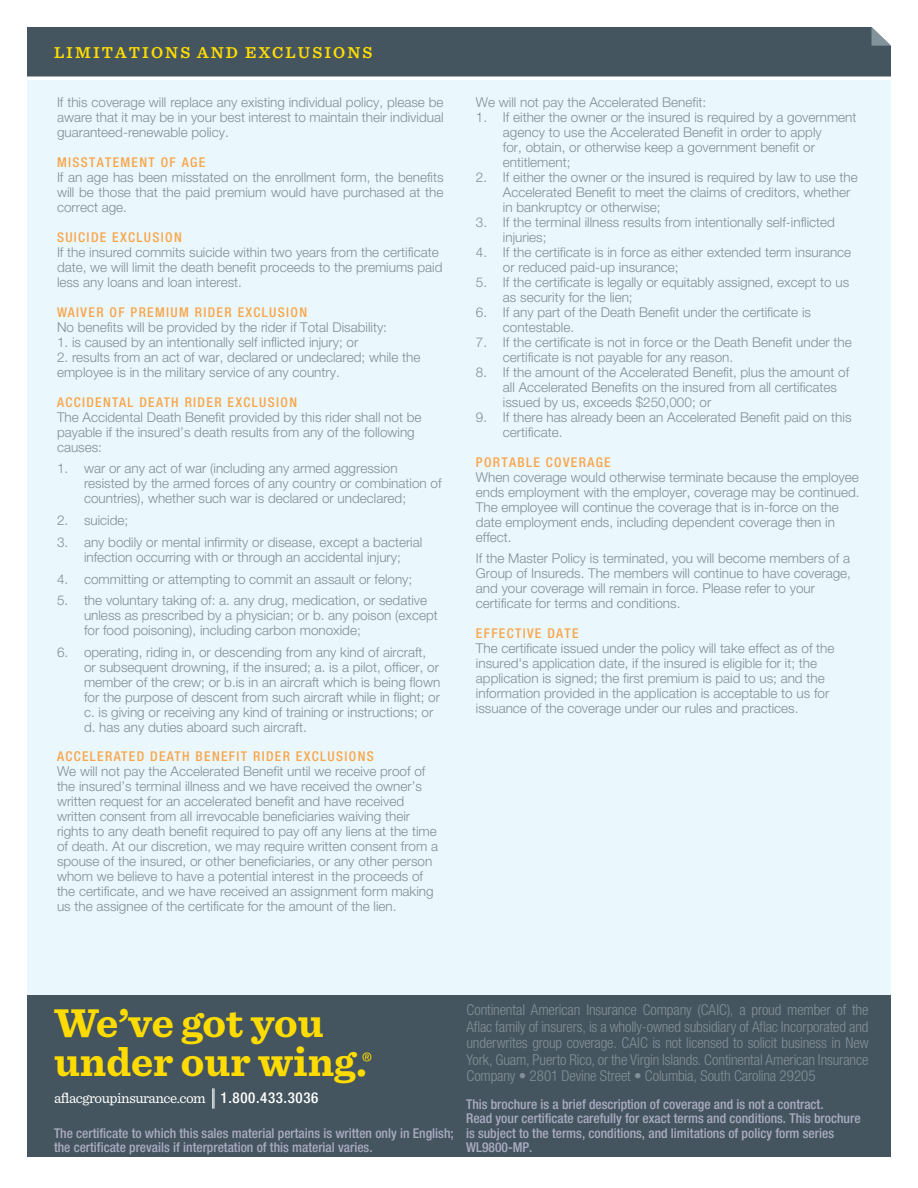
<style>
.page{position:relative;width:918px;height:1188px;background:#fff}
.page>*{position:absolute;margin:0;border:0;box-sizing:border-box;transform-origin:0 0}
.t1{font:700 42px/39px "Sentinel";color:#ffdc01}
.Helvetica_Light_body{font:600 16.5px "Sentinel";letter-spacing:.125em;color:#ffdc01}
.Helvetica_Light_body-2{font:300 condensed 15px/16.5px "Helvetica Neue LTCE";letter-spacing:-.01em;color:#828f96;text-align:justify}
.t2{font:15px "Sentinel";letter-spacing:-.03em;color:#fff}
.Helvetica_Light_body-3{font:300 13.5px/15px "Helvetica Neue CELT";color:#828f96}
.Helvetical_Bullets{font:300 13.5px/15px "Helvetica Neue CELT";color:#828f96}
.Helvetica_Light_body-4{font:500 condensed 13.5px/14.2px "Helvetica Neue LTCE";color:#aaacc0}
.Helvetical_Bullets-2{font:500 condensed 13.5px "Helvetica Neue LTCE";letter-spacing:.1em;color:#f9a64a}
.Helvetica_Light_body-5{font:500 condensed 13.5px "Helvetica Neue LTCE";letter-spacing:.1em;color:#f9a64a}
.s1{font-family:"Helvetica Neue CELT";font-weight:500;font-size:24px}
.s2{font-family:"Helvetica Neue LTCE";font-weight:500;font-stretch:condensed}
</style>
<div class="page">
<div style="left:27px;top:80px;width:864px;height:921px;background:#eaf7fd"></div>
<div style="left:27px;top:27px;width:864px;height:49px;background:#45555f"></div>
<div style="left:27px;top:995px;width:864px;height:161px;background:#45555f"></div>
<svg style="left:212px;top:1088px;width:3px;height:21px"></svg>
<p class="Helvetica_Light_body" style="left:54px;top:40px;width:320px">LIMITATIONS AND EXCLUSIONS</p>
<p class="Helvetica_Light_body-3" style="left:57px;top:94px;width:388px;text-align:justify">If this coverage will replace any existing individual policy, please be aware that it may be in your best interest to maintain their individual guaranteed-renewable policy.</p>
<p class="Helvetica_Light_body-5" style="left:57px;top:154px;width:150px">MISSTATEMENT OF AGE</p>
<p class="Helvetica_Light_body-3" style="left:57px;top:169px;width:388px;text-align:justify">If an age has been misstated on the enrollment form, the benefits will be those that the paid premium would have purchased at the correct age.</p>
<p class="Helvetica_Light_body-5" style="left:57px;top:229px;width:126px">SUICIDE EXCLUSION</p>
<p class="Helvetical_Bullets" style="left:57px;top:244px;width:387px">If the insured commits suicide within two years from the certificate date, we will limit the death benefit proceeds to the premiums paid less any loans and loan interest.</p>
<p class="Helvetical_Bullets-2" style="left:57px;top:304px;width:252px">WAIVER OF PREMIUM RIDER EXCLUSION</p>
<p class="Helvetical_Bullets" style="left:57px;top:319px;width:332px">No benefits will be provided by the rider if Total Disability:</p>
<p class="Helvetical_Bullets" style="left:57px;top:334px;width:303px">1. is caused by an intentionally self inflicted injury; or</p>
<p class="Helvetical_Bullets" style="left:57px;top:349px;width:365px">2. results from an act of war, declared or undeclared; while the employee is in the military service of any country.</p>
<p class="Helvetical_Bullets-2" style="left:57px;top:394px;width:242px">ACCIDENTAL DEATH RIDER EXCLUSION</p>
<p class="Helvetical_Bullets" style="left:57px;top:409px;width:366px">The Accidental Death Benefit provided by this rider shall not be payable if the insured’s death results from any of the following causes:</p>
<p class="Helvetica_Light_body-3" style="left:84px;top:461px;width:359px;text-indent:-27px">1. war or any act of war (including any armed aggression resisted by the armed forces of any country or combination of countries), whether such war is declared or undeclared;</p>
<p class="Helvetica_Light_body-3" style="left:57px;top:513px;width:73px">2. suicide;</p>
<p class="Helvetica_Light_body-3" style="left:57px;top:534px;width:367px;text-align:center">3. any bodily or mental infirmity or disease, except a bacterial infection occurring with or through an accidental injury;</p>
<p class="Helvetica_Light_body-3" style="left:57px;top:571px;width:357px">4. committing or attempting to commit an assault or felony;</p>
<p class="Helvetica_Light_body-3" style="left:84px;top:593px;width:355px;text-indent:-27px">5. the voluntary taking of: a. any drug, medication, or sedative unless as prescribed by a physician; or b. any poison (except for food poisoning), including carbon monoxide;</p>
<p class="Helvetica_Light_body-3" style="left:84px;top:645px;width:358px;text-indent:-27px">6. operating, riding in, or descending from any kind of aircraft, or subsequent drowning, if the insured; a. is a pilot, officer, or member of the crew; or b.is in an aircraft which is being flown for the purpose of descent from such aircraft while in flight; or c. is giving or receiving any kind of training or instructions; or d. has any duties aboard such aircraft.</p>
<p class="Helvetical_Bullets-2" style="left:57px;top:748px;width:318px">ACCELERATED DEATH BENEFIT RIDER EXCLUSIONS</p>
<p class="Helvetica_Light_body-3" style="left:57px;top:763px;width:383px">We will not pay the Accelerated Benefit until we receive proof of the insured’s terminal illness and we have received the owner’s written request for an accelerated benefit and have received written consent from all irrevocable beneficiaries waiving their rights to any death benefit required to pay off any liens at the time of death. At our discretion, we may require written consent from a spouse of the insured, or other beneficiaries, or any other person whom we believe to have a potential interest in the proceeds of the certificate, and we have received an assignment form making us the assignee of the certificate for the amount of the lien.</p>
<p class="Helvetica_Light_body-3" style="left:476px;top:94px;width:232px">We will not pay the Accelerated Benefit:</p>
<p class="Helvetica_Light_body-3" style="left:503px;top:109px;width:355px;text-indent:-27px">1. If either the owner or the insured is required by a government agency to use the Accelerated Benefit in order to apply<br>for, obtain, or otherwise keep a government benefit or entitlement;</p>
<p class="Helvetica_Light_body-3" style="left:503px;top:169px;width:356px;text-indent:-27px">2. If either the owner or the insured is required by law to use the<br>Accelerated Benefit to meet the claims of creditors, whether in bankruptcy or otherwise;</p>
<p class="Helvetica_Light_body-3" style="left:503px;top:214px;width:333px;text-indent:-27px">3. If the terminal illness results from intentionally self-inflicted injuries;</p>
<p class="Helvetica_Light_body-3" style="left:503px;top:244px;width:350px;text-indent:-27px">4. If the certificate is in force as either extended term insurance or reduced paid-up insurance;</p>
<p class="Helvetica_Light_body-3" style="left:503px;top:274px;width:348px;text-indent:-27px">5. If the certificate is legally or equitably assigned, except to us as security for the lien;</p>
<p class="Helvetica_Light_body-3" style="left:503px;top:304px;width:310px;text-indent:-27px">6. If any part of the Death Benefit under the certificate is contestable.</p>
<p class="Helvetica_Light_body-3" style="left:503px;top:334px;width:350px;text-indent:-27px">7. If the certificate is not in force or the Death Benefit under the certificate is not payable for any reason.</p>
<p class="Helvetica_Light_body-3" style="left:503px;top:364px;width:348px;text-indent:-27px">8. If the amount of the Accelerated Benefit, plus the amount of all Accelerated Benefits on the insured from all certificates issued by us, exceeds $250,000; or</p>
<p class="Helvetica_Light_body-3" style="left:503px;top:409px;width:350px;text-indent:-27px">9. If there has already been an Accelerated Benefit paid on this certificate.</p>
<p class="Helvetica_Light_body-5" style="left:476px;top:454px;width:136px">PORTABLE COVERAGE</p>
<p class="Helvetica_Light_body-3" style="left:476px;top:469px;width:385px">When coverage would otherwise terminate because the employee ends employment with the employer, coverage may be continued.<br>The employee will continue the coverage that is in-force on the date employment ends, including dependent coverage then in effect.</p>
<p class="Helvetica_Light_body-3" style="left:476px;top:551px;width:377px">If the Master Policy is terminated, you will become members of a Group of Insureds. The members will continue to have coverage, and your coverage will remain in force. Please refer to your certificate for terms and conditions.</p>
<p class="Helvetica_Light_body-5" style="left:476px;top:625px;width:104px">EFFECTIVE DATE</p>
<p class="Helvetica_Light_body-3" style="left:476px;top:641px;width:360px">The certificate issued under the policy will take effect as of the insured's application date, if the insured is eligible for it; the application is signed; the first premium is paid to us; and the information provided in the application is acceptable to us for issuance of the coverage under our rules and practices.</p>
<p class="t1" style="left:54px;top:1002px;width:324px">We’ve got you under our wing.<span class="s1">®</span></p>
<p class="t2" style="left:54px;top:1087px;width:266px">aflacgroupinsurance.com <span class="s2">1.800.433.3036</span></p>
<p class="Helvetica_Light_body-4" style="left:54px;top:1126px;width:401px">The certificate to which this sales material pertains is written only in English; the certificate prevails if interpretation of this material varies.</p>
<p class="Helvetica_Light_body-2" style="left:466px;top:1002px;width:404px">Continental American Insurance Company (CAIC), a proud member of the Aflac family of insurers, is a wholly-owned subsidiary of Aflac Incorporated and underwrites group coverage. CAIC is not licensed to solicit business in New York, Guam, Puerto Rico, or the Virgin Islands. Continental American Insurance Company • 2801 Devine Street • Columbia, South Carolina 29205</p>
<p class="Helvetica_Light_body-4" style="left:466px;top:1097px;width:396px">This brochure is a brief description of coverage and is not a contract.<br>Read your certificate carefully for exact terms and conditions. This brochure is subject to the terms, conditions, and limitations of policy form series WL9800-MP.</p>
</div>
